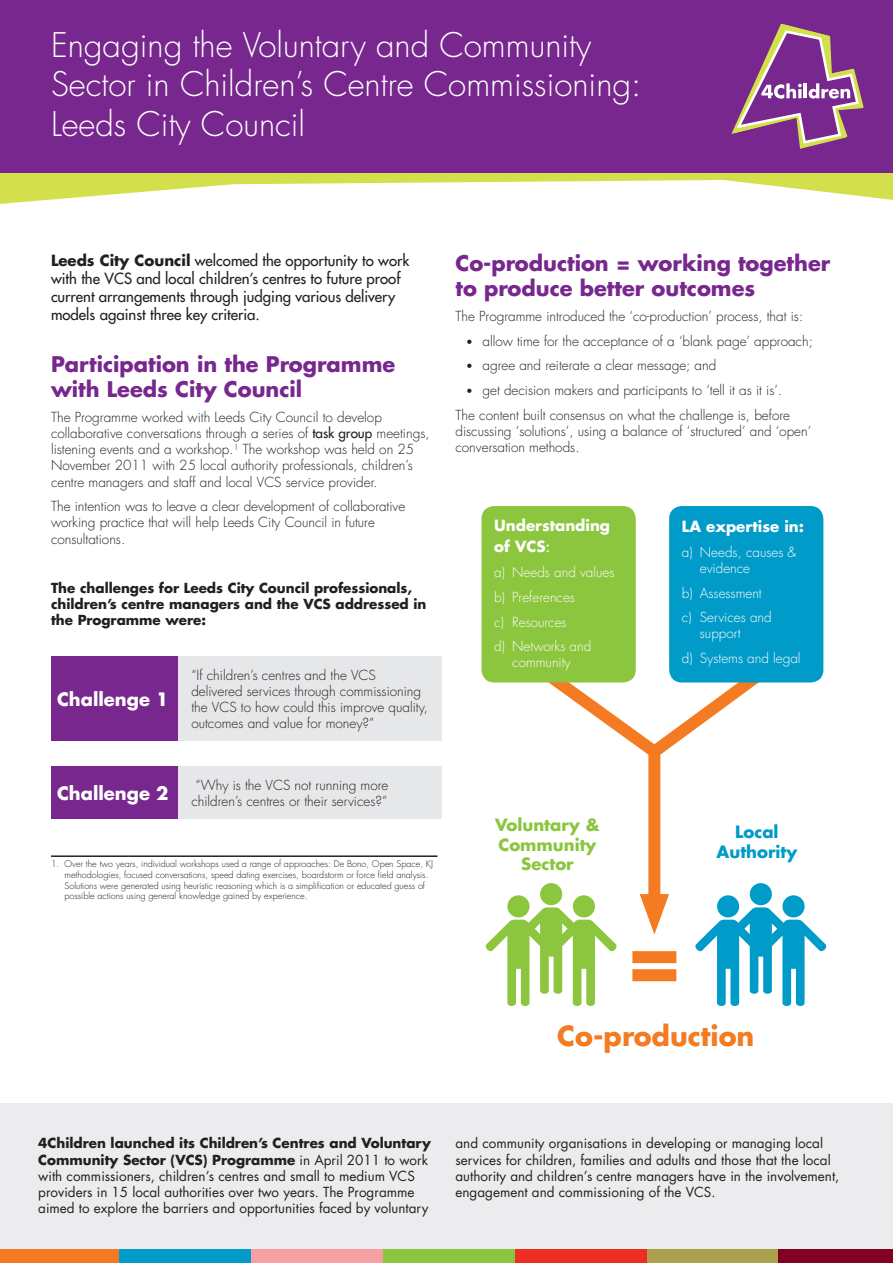
<style>
.page{position:relative;width:893px;height:1263px;background:#fff}
.page>*{position:absolute;margin:0;border:0;box-sizing:border-box;transform-origin:0 0}
.t1{font:300 33px/39.6px "Futura LT";color:#fff}
.Heading_1{font:700 27px "Futura LT";color:#f47b21}
.Heading_1-2{font:700 21px/25.2px "Futura LT";color:#77278d}
.t2{font:700 18px "Futura LT";color:#fff}
.Heading_1-3{font:700 16.5px/19.8px "Futura LT";color:#8bc63e;text-align:center}
.Heading_1-4{font:700 16.5px/19.8px "Futura LT";color:#009bc8;text-align:center}
.Body{font:15px/18px "Futura LT";color:#231f20}
.t3{font:700 15px/21.6px "Futura LT";color:#fff}
.Body-2{font:300 13.5px/16.2px "Futura LT";color:#231f20}
.Pull_out_box{font:13.5px/16.2px "Futura LT";color:#231f20}
.Bullets{font:300 13.5px "Futura LT";color:#231f20}
.Bullets_2{font:300 13.5px/16.2px "Futura LT";color:#fff}
.Body-3{font:700 13.5px/16.2px "Futura LT";color:#231f20}
.Footnote{font:300 9px/10.8px "Futura LT";color:#231f20}
.s1{font-weight:700}
.s2{font-weight:400}
.s3{font-family:"Calibri";font-weight:400}
.s4{font-family:"Minion Pro";font-weight:400;font-size:18px}
</style>
<div class="page">
<svg style="left:0;top:172px;width:893px;height:32px"></svg>
<div style="left:0;top:0;width:893px;height:172px;background:#77278d"></div>
<svg style="left:731px;top:24px;width:133px;height:125px"></svg>
<div style="left:0;top:1239px;width:121px;height:24px;background:#f47b21"></div>
<div style="left:119px;top:1239px;width:134px;height:24px;background:#009bc8"></div>
<div style="left:251px;top:1239px;width:134px;height:24px;background:#f6a0a4"></div>
<div style="left:383px;top:1239px;width:134px;height:24px;background:#8bc63e"></div>
<div style="left:515px;top:1239px;width:134px;height:24px;background:#ee2e22"></div>
<div style="left:647px;top:1239px;width:134px;height:24px;background:#aaa04d"></div>
<div style="left:779px;top:1239px;width:114px;height:24px;background:#820123"></div>
<div style="left:0;top:1103px;width:893px;height:145px;background:#ececee"></div>
<div style="left:51px;top:656px;width:128px;height:85px;background:#77278d"></div>
<div style="left:179px;top:656px;width:263px;height:85px;background:#e6e7e9"></div>
<div style="left:51px;top:766px;width:128px;height:53px;background:#77278d"></div>
<div style="left:179px;top:766px;width:263px;height:53px;background:#e6e7e9"></div>
<hr style="left:51px;top:855px;width:386px;height:2px;background:#231f20">
<svg style="left:535px;top:673px;width:237px;height:93px"></svg>
<div style="left:648px;top:752px;width:12px;height:159px;background:#f47b21"></div>
<svg style="left:640px;top:894px;width:29px;height:40px"></svg>
<div style="left:632px;top:951px;width:44px;height:12px;background:#f47b21"></div>
<div style="left:632px;top:969px;width:44px;height:12px;background:#f47b21"></div>
<div style="left:669px;top:506px;width:154px;height:176px;background:#009bc8;border-radius:13px"></div>
<div style="left:481px;top:506px;width:155px;height:176px;background:#8bc63e;border-radius:13px"></div>
<div style="left:540px;top:883px;width:22px;height:22px;background:#8bc63e;border-radius:50%"></div>
<div style="left:507px;top:895px;width:22px;height:22px;background:#8bc63e;border-radius:50%"></div>
<svg style="left:485px;top:907px;width:132px;height:99px"></svg>
<div style="left:573px;top:895px;width:22px;height:22px;background:#8bc63e;border-radius:50%"></div>
<div style="left:750px;top:883px;width:22px;height:22px;background:#009bc8;border-radius:50%"></div>
<div style="left:717px;top:895px;width:22px;height:22px;background:#009bc8;border-radius:50%"></div>
<svg style="left:695px;top:907px;width:132px;height:99px"></svg>
<div style="left:782px;top:895px;width:23px;height:22px;background:#009bc8;border-radius:50%"></div>
<p class="t1" style="left:51px;top:26px;width:592px">Engaging the Voluntary and Community<br>Sector in Children’s Centre Commissioning:</p>
<p class="t1" style="left:51px;top:105px;width:256px">Leeds City Council</p>
<p class="Body" style="left:51px;top:251px;width:360px"><span class="s1">Leeds City Council</span> welcomed the opportunity to work with the VCS and local children’s centres to future proof current arrangements through judging various delivery models against three key criteria.</p>
<p class="Heading_1-2" style="left:51px;top:351px;width:346px">Participation in the Programme with Leeds City Council</p>
<p class="Body-2" style="left:51px;top:409px;width:380px">The Programme worked with Leeds City Council to develop collaborative conversations through a series of <span class="s2">task group</span> meetings, listening events and a workshop.<sup>1</sup> The workshop was held on 25<br>November 2011 with 25 local authority professionals, children’s centre managers and staff and local VCS service provider.</p>
<p class="Body-2" style="left:51px;top:499px;width:356px">The intention was to leave a clear development of collaborative working practice that will help Leeds City Council in future consultations.</p>
<p class="Body-3" style="left:51px;top:580px;width:377px">The challenges for Leeds City Council professionals, children’s centre managers and the VCS addressed in the Programme were:</p>
<p class="t2" style="left:57px;top:687px;width:113px">Challenge 1</p>
<p class="Body-2" style="left:191px;top:667px;width:238px">“If children’s centres and the VCS delivered services through commissioning the VCS to how could this improve quality, outcomes and value for money?”</p>
<p class="t2" style="left:57px;top:781px;width:113px">Challenge 2</p>
<p class="Body-2" style="left:191px;top:777px;width:199px;text-align:center">“Why is the VCS not running more children’s centres or their services?”</p>
<p class="Footnote" style="left:65px;top:858px;width:370px;text-indent:-14px">1. Over the two years, individual workshops used a range of approaches: De Bono, Open Space, KJ methodologies, focused conversations, speed dating exercises, boardstorm or force field analysis.<br>Solutions were generated using heuristic reasoning which is a simplification or educated guess of possible actions using general knowledge gained by experience.</p>
<p class="Heading_1-2" style="left:455px;top:250px;width:376px">Co-production = working together to produce better outcomes</p>
<p class="Body-2" style="left:455px;top:308px;width:349px">The Programme introduced the ‘co-production’ process, that is:</p>
<p class="Bullets" style="left:466px;top:332px;width:348px"><span class="s3">•</span> allow time for the acceptance of a ‘blank page’ approach;</p>
<p class="Bullets" style="left:466px;top:357px;width:252px"><span class="s3">•</span> agree and reiterate a clear message; and</p>
<p class="Bullets" style="left:466px;top:382px;width:318px"><span class="s3">•</span> get decision makers and participants to ‘tell it as it is’.</p>
<p class="Body-2" style="left:455px;top:407px;width:357px">The content built consensus on what the challenge is, before discussing ‘solutions’, using a balance of ‘structured’ and ‘open’ conversation methods.</p>
<p class="t3" style="left:494px;top:514px;width:117px">Understanding of VCS<span class="s4">:</span></p>
<p class="Bullets_2" style="left:494px;top:564px;width:122px">a) Needs and values</p>
<p class="Bullets_2" style="left:494px;top:589px;width:82px">b) Preferences</p>
<p class="Bullets_2" style="left:494px;top:614px;width:74px">c) Resources</p>
<p class="Bullets_2" style="left:494px;top:639px;width:99px;text-align:center">d) Networks and community</p>
<p class="t3" style="left:682px;top:515px;width:124px">LA expertise in:</p>
<p class="Bullets_2" style="left:700px;top:544px;width:98px;text-indent:-18px">a) Needs, causes &amp; evidence</p>
<p class="Bullets_2" style="left:682px;top:585px;width:81px">b) Assessment</p>
<p class="Bullets_2" style="left:700px;top:610px;width:73px;text-indent:-18px">c) Services and support</p>
<p class="Bullets_2" style="left:682px;top:650px;width:120px">d) Systems and legal</p>
<p class="Heading_1-3" style="left:495px;top:814px;width:106px">Voluntary &amp;<br>Community<br>Sector</p>
<p class="Heading_1-4" style="left:717px;top:822px;width:82px">Local<br>Authority</p>
<p class="Heading_1" style="left:557px;top:1018px;width:199px">Co-production</p>
<p class="Pull_out_box" style="left:38px;top:1135px;width:394px"><span class="s1">4Children launched its Children’s Centres and Voluntary Community Sector (VCS) Programme</span> in April 2011 to work with commissioners, children’s centres and small to medium VCS providers in 15 local authorities over two years. The Programme aimed to explore the barriers and opportunities faced by voluntary</p>
<p class="Pull_out_box" style="left:455px;top:1135px;width:385px">and community organisations in developing or managing local services for children, families and adults and those that the local authority and children’s centre managers have in the involvement, engagement and commissioning of the VCS.</p>
</div>
